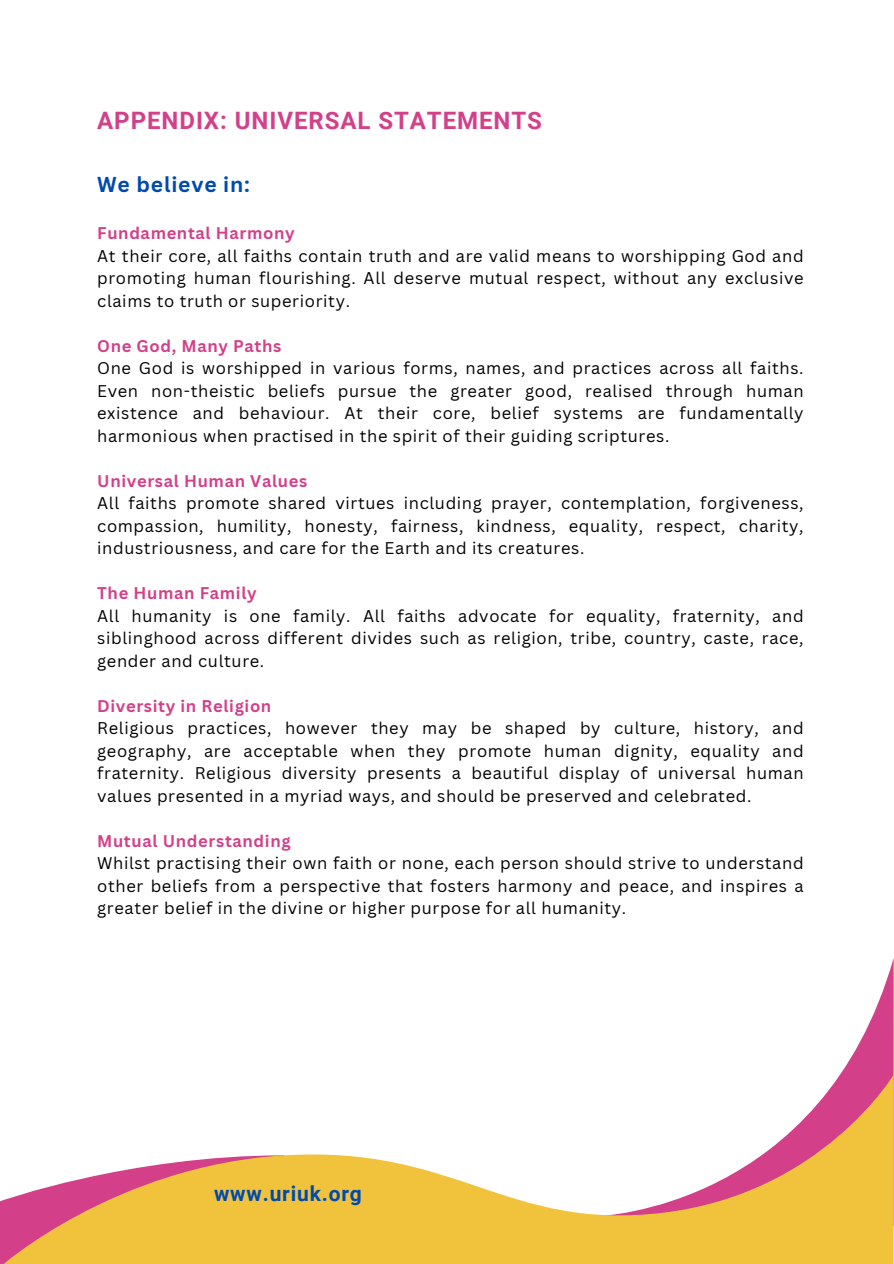
<style>
.page{position:relative;width:894px;height:1264px;background:#fff}
.page>*{position:absolute;margin:0;border:0;box-sizing:border-box;transform-origin:0 0}
.t1{font:700 24px "Roboto";letter-spacing:.04em;color:#d34089}
.t2{font:700 21px "Roboto";letter-spacing:.04em;color:#004aad}
.t3{font:700 21px "Canva Sans";letter-spacing:.04em;color:#004aad}
.t4{font:16.5px/22.5px "Canva Sans";letter-spacing:.04em;color:#000;text-align:justify}
.t5{font:700 16.5px "Canva Sans";letter-spacing:.04em;color:#d34089}
</style>
<div class="page">
<svg style="left:840px;top:960px;width:53px;height:114px"></svg>
<svg style="left:0;top:1074px;width:893px;height:189px"></svg>
<h2 class="t1" style="left:97px;top:106px;width:446px">APPENDIX: UNIVERSAL STATEMENTS</h2>
<p class="t3" style="left:97px;top:169px;width:154px">We believe in:</p>
<p class="t5" style="left:97px;top:221px;width:199px">Fundamental Harmony</p>
<p class="t4" style="left:97px;top:244px;width:707px">At their core, all faiths contain truth and are valid means to worshipping God and promoting human flourishing. All deserve mutual respect, without any exclusive claims to truth or superiority.</p>
<p class="t5" style="left:97px;top:334px;width:186px">One God, Many Paths</p>
<p class="t4" style="left:97px;top:356px;width:707px">One God is worshipped in various forms, names, and practices across all faiths.<br>Even non-theistic beliefs pursue the greater good, realised through human existence and behaviour. At their core, belief systems are fundamentally harmonious when practised in the spirit of their guiding scriptures.</p>
<p class="t5" style="left:97px;top:469px;width:211px">Universal Human Values</p>
<p class="t4" style="left:97px;top:491px;width:707px">All faiths promote shared virtues including prayer, contemplation, forgiveness, compassion, humility, honesty, fairness, kindness, equality, respect, charity, industriousness, and care for the Earth and its creatures.</p>
<p class="t5" style="left:97px;top:581px;width:161px">The Human Family</p>
<p class="t4" style="left:97px;top:604px;width:707px">All humanity is one family. All faiths advocate for equality, fraternity, and siblinghood across different divides such as religion, tribe, country, caste, race, gender and culture.</p>
<p class="t5" style="left:97px;top:694px;width:176px">Diversity in Religion</p>
<p class="t4" style="left:97px;top:716px;width:707px">Religious practices, however they may be shaped by culture, history, and geography, are acceptable when they promote human dignity, equality and fraternity. Religious diversity presents a beautiful display of universal human values presented in a myriad ways, and should be preserved and celebrated.</p>
<p class="t5" style="left:97px;top:829px;width:195px">Mutual Understanding</p>
<p class="t4" style="left:97px;top:851px;width:707px">Whilst practising their own faith or none, each person should strive to understand other beliefs from a perspective that fosters harmony and peace, and inspires a greater belief in the divine or higher purpose for all humanity.</p>
<h1 class="t2" style="left:214px;top:1181px;width:149px">www.uriuk.org</h1>
</div>
